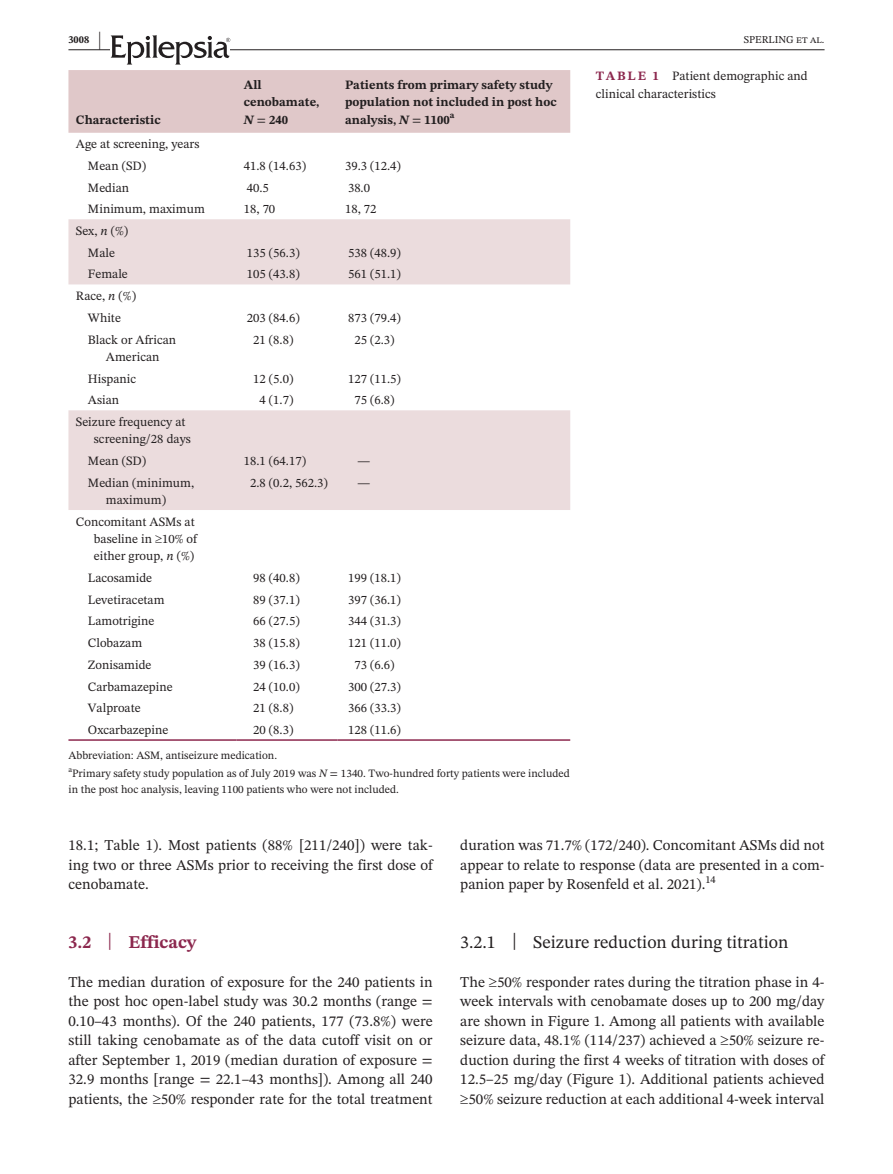
<style>
.page{position:relative;width:893px;height:1174px;background:#fff}
.page>*{position:absolute;margin:0;border:0;box-sizing:border-box;transform-origin:0 0}
.t1{font:18px "STIX Two Text";color:#231f20}
.t2{font:700 18px "STIX Two Text";color:#8c284e}
.t3{font:15px/19.5px "STIX Two Text";color:#231f20;text-align:justify}
.t4{font:12.75px/17.2px "STIX Two Text";color:#231f20}
.t5{font:700 12.75px/17.2px "STIX Two Text";color:#231f20}
.t6{font:11.25px/15.8px "STIX Two Text";color:#231f20}
.t7{font:10.5px "STIX Two Text";color:#231f20}
.t8{font:700 10.5px "STIX Two Text";color:#231f20}
.t9{font:700 8.85px "STIX Two Text";color:#231f20}
.t10{font:7.8px "STIX Two Text";color:#231f20}
.s1{font-size:21px}
.s2{font-style:italic}
.s3{font-weight:400}
.s4{font-weight:700;color:#8c284e}
.s5{font-weight:400;font-size:23.7px}
.s6{font-size:23.7px}
</style>
<div class="page">
<hr style="left:68px;top:49px;width:756px;height:1px;background:#231f20">
<svg style="left:68px;top:35px;width:502px;height:98px"></svg>
<svg style="left:68px;top:219px;width:502px;height:291px;fill:#ebdcdd"></svg>
<hr style="left:68px;top:739px;width:168px;height:2px;background:#8c284e">
<hr style="left:236px;top:739px;width:102px;height:2px;background:#8c284e">
<hr style="left:338px;top:739px;width:232px;height:2px;background:#8c284e">
<p class="t8" style="left:68px;top:32px;width:34px">3008 <span class="s1">|</span></p>
<p class="t7" style="left:744px;top:32px;width:82px">SPERLING et al.</p>
<p class="t5" style="left:76px;top:111px;width:86px">Characteristic</p>
<p class="t4" style="left:88px;top:133px;width:113px;line-height:21.8px;text-indent:-12px">Age at screening, years<br>Mean (SD)</p>
<p class="t5" style="left:244px;top:76px;width:77px">All cenobamate,<br><span class="s2">N</span> <span class="s3">=</span> 240</p>
<p class="t5" style="left:345px;top:76px;width:213px">Patients from primary safety study population not included in post hoc analysis, <span class="s2">N</span> <span class="s3">=</span> 1100</p>
<p class="t9" style="left:450px;top:108px;width:6px">a</p>
<p class="t4" style="left:244px;top:157px;width:64px">41.8 (14.63)</p>
<p class="t4" style="left:345px;top:157px;width:57px">39.3 (12.4)</p>
<p class="t4" style="left:88px;top:179px;width:43px">Median</p>
<p class="t4" style="left:247px;top:179px;width:24px">40.5</p>
<p class="t4" style="left:348px;top:179px;width:24px">38.0</p>
<p class="t4" style="left:88px;top:200px;width:118px">Minimum, maximum</p>
<p class="t4" style="left:244px;top:200px;width:33px">18, 70</p>
<p class="t4" style="left:345px;top:200px;width:33px">18, 72</p>
<p class="t4" style="left:76px;top:220px;width:54px;line-height:21.8px;text-align:center">Sex, <span class="s2">n</span> (%)<br>Male</p>
<p class="t4" style="left:247px;top:244px;width:54px">135 (56.3)</p>
<p class="t4" style="left:348px;top:244px;width:54px">538 (48.9)</p>
<p class="t4" style="left:88px;top:265px;width:41px">Female</p>
<p class="t4" style="left:247px;top:265px;width:54px">105 (43.8)</p>
<p class="t4" style="left:348px;top:265px;width:54px">561 (51.1)</p>
<p class="t4" style="left:76px;top:285px;width:62px;line-height:21.8px;text-align:center">Race, <span class="s2">n</span> (%)<br>White</p>
<p class="t4" style="left:247px;top:309px;width:54px">203 (84.6)</p>
<p class="t4" style="left:348px;top:309px;width:54px">873 (79.4)</p>
<p class="t4" style="left:88px;top:331px;width:90px;text-align:center">Black or African<br>American</p>
<p class="t4" style="left:253px;top:331px;width:42px">21 (8.8)</p>
<p class="t4" style="left:354px;top:331px;width:42px">25 (2.3)</p>
<p class="t4" style="left:88px;top:370px;width:50px">Hispanic</p>
<p class="t4" style="left:253px;top:370px;width:42px">12 (5.0)</p>
<p class="t4" style="left:348px;top:370px;width:54px">127 (11.5)</p>
<p class="t4" style="left:88px;top:391px;width:33px">Asian</p>
<p class="t4" style="left:260px;top:391px;width:35px">4 (1.7)</p>
<p class="t4" style="left:354px;top:391px;width:42px">75 (6.8)</p>
<p class="t4" style="left:94px;top:413px;width:98px;text-indent:-18px">Seizure frequency at screening/28 days</p>
<p class="t4" style="left:88px;top:452px;width:60px">Mean (SD)</p>
<p class="t4" style="left:244px;top:452px;width:64px">18.1 (64.17)</p>
<p class="t4" style="left:357px;top:452px;width:14px">—</p>
<p class="t4" style="left:106px;top:474px;width:90px;text-indent:-18px">Median (minimum, maximum)</p>
<p class="t4" style="left:250px;top:474px;width:79px">2.8 (0.2, 562.3)</p>
<p class="t4" style="left:357px;top:474px;width:14px">—</p>
<p class="t4" style="left:94px;top:513px;width:105px;text-indent:-18px">Concomitant ASMs at baseline in ≥10% of either group, <span class="s2">n</span> (%)</p>
<p class="t4" style="left:88px;top:569px;width:66px">Lacosamide</p>
<p class="t4" style="left:253px;top:569px;width:48px">98 (40.8)</p>
<p class="t4" style="left:348px;top:569px;width:54px">199 (18.1)</p>
<p class="t4" style="left:88px;top:591px;width:78px">Levetiracetam</p>
<p class="t4" style="left:253px;top:591px;width:48px">89 (37.1)</p>
<p class="t4" style="left:348px;top:591px;width:54px">397 (36.1)</p>
<p class="t4" style="left:88px;top:612px;width:68px">Lamotrigine</p>
<p class="t4" style="left:253px;top:612px;width:48px">66 (27.5)</p>
<p class="t4" style="left:348px;top:612px;width:54px">344 (31.3)</p>
<p class="t4" style="left:88px;top:634px;width:56px">Clobazam</p>
<p class="t4" style="left:253px;top:634px;width:48px">38 (15.8)</p>
<p class="t4" style="left:348px;top:634px;width:54px">121 (11.0)</p>
<p class="t4" style="left:88px;top:656px;width:65px">Zonisamide</p>
<p class="t4" style="left:253px;top:656px;width:48px">39 (16.3)</p>
<p class="t4" style="left:354px;top:656px;width:42px">73 (6.6)</p>
<p class="t4" style="left:88px;top:677px;width:86px">Carbamazepine</p>
<p class="t4" style="left:253px;top:677px;width:48px">24 (10.0)</p>
<p class="t4" style="left:348px;top:677px;width:54px">300 (27.3)</p>
<p class="t4" style="left:88px;top:699px;width:54px">Valproate</p>
<p class="t4" style="left:253px;top:699px;width:42px">21 (8.8)</p>
<p class="t4" style="left:348px;top:699px;width:54px">366 (33.3)</p>
<p class="t4" style="left:88px;top:721px;width:82px">Oxcarbazepine</p>
<p class="t4" style="left:253px;top:721px;width:42px">20 (8.3)</p>
<p class="t4" style="left:348px;top:721px;width:54px">128 (11.6)</p>
<p class="t6" style="left:68px;top:747px;width:210px">Abbreviation: ASM, antiseizure medication.</p>
<p class="t10" style="left:68px;top:763px;width:5px">a</p>
<p class="t6" style="left:68px;top:765px;width:503px;text-indent:4px">Primary safety study population as of July 2019 was <span class="s2">N</span> = 1340. Two-hundred forty patients were included in the post hoc analysis, leaving 1100 patients who were not included.</p>
<p class="t4" style="left:596px;top:66px;width:214px;line-height:18px"><span class="s4">TABLE 1</span> Patient demographic and clinical characteristics</p>
<p class="t3" style="left:68px;top:835px;width:366px">18.1; Table 1). Most patients (88% [211/240]) were tak&shy;ing two or three ASMs prior to receiving the first dose of cenobamate.</p>
<p class="t2" style="left:68px;top:929px;width:130px">3.2 <span class="s5">|</span> Efficacy</p>
<p class="t3" style="left:68px;top:972px;width:366px">The median duration of exposure for the 240 patients in the post hoc open-label study was 30.2 months (range = 0.10–43 months). Of the 240 patients, 177 (73.8%) were still taking cenobamate as of the data cutoff visit on or after September 1, 2019 (median duration of exposure = 32.9 months [range = 22.1–43 months]). Among all 240 patients, the ≥50% responder rate for the total treatment</p>
<p class="t3" style="left:460px;top:835px;width:366px">duration was 71.7% (172/240). Concomitant ASMs did not appear to relate to response (data are presented in a com&shy;panion paper by Rosenfeld et al. 2021).</p>
<p class="t7" style="left:705px;top:871px;width:12px">14</p>
<p class="t1" style="left:460px;top:929px;width:330px">3.2.1 <span class="s6">|</span> Seizure reduction during titration</p>
<p class="t3" style="left:460px;top:972px;width:366px">The ≥50% responder rates during the titration phase in 4- week intervals with cenobamate doses up to 200 mg/day are shown in Figure 1. Among all patients with available seizure data, 48.1% (114/237) achieved a ≥50% seizure re&shy;duction during the first 4 weeks of titration with doses of 12.5–25 mg/day (Figure 1). Additional patients achieved ≥50% seizure reduction at each additional 4-week interval</p>
</div>
